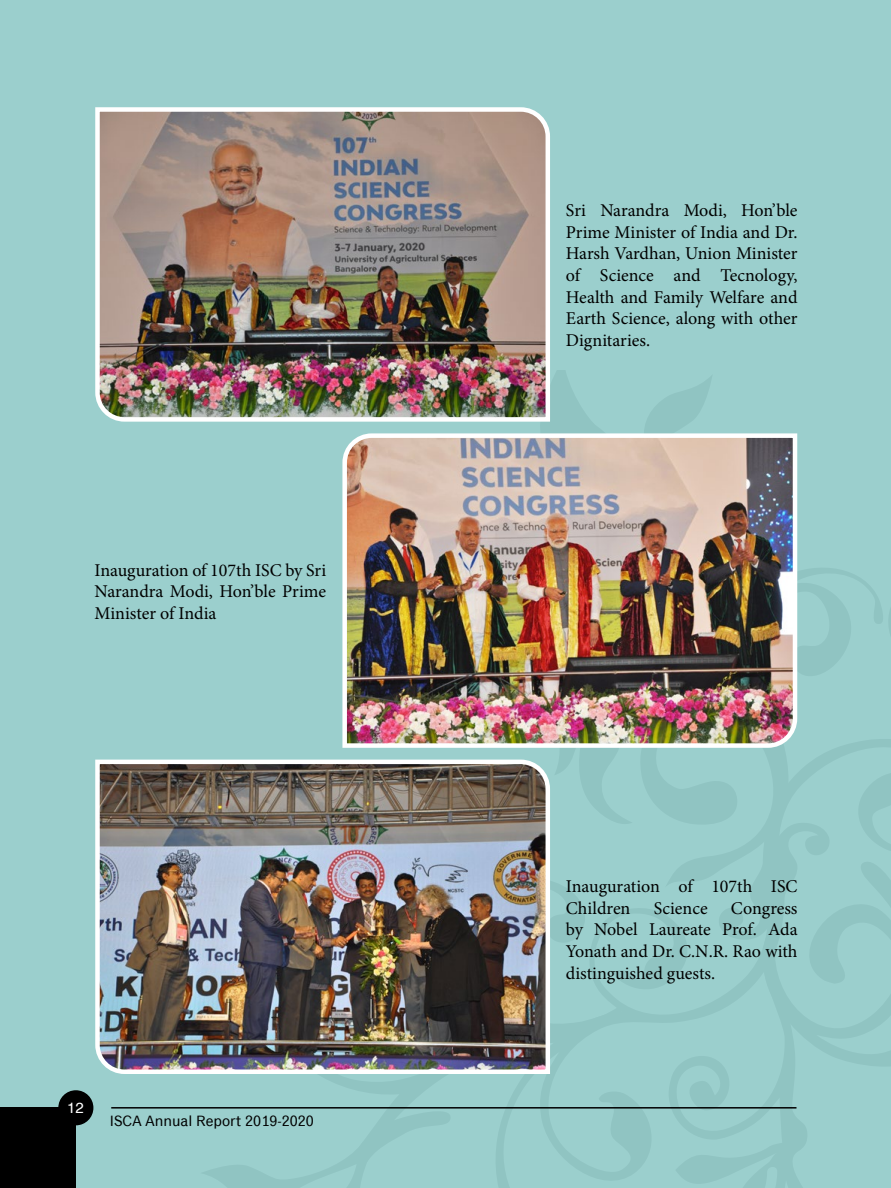
<style>
.page{position:relative;width:891px;height:1188px;background:#9bcfcd}
.page>*{position:absolute;margin:0;border:0;box-sizing:border-box;transform-origin:0 0}
.t1{font:18px/21.6px "Minion Pro";color:#000;text-align:justify}
.t2{font:15px "Classic Grotesque Pro";color:#000}
.t3{font:15px "Helvetica";color:#fff}
</style>
<div class="page">
<img style="left:95px;top:107px;width:457px;height:317px">
<img style="left:95px;top:759px;width:457px;height:317px">
<img style="left:342px;top:431px;width:458px;height:319px">
<div style="left:0;top:1108px;width:76px;height:80px;background:#000"></div>
<div style="left:59px;top:1091px;width:34px;height:34px;background:#000;border-radius:50%"></div>
<div style="left:58px;top:1090px;width:35px;height:35px;border:2px solid #000;border-radius:50%"></div>
<hr style="left:111px;top:1107px;width:685px;height:2px;background:#000">
<p class="t1" style="left:94px;top:559px;width:233px">Inauguration of 107th ISC by Sri Narandra Modi, Hon’ble Prime Minister of India</p>
<p class="t3" style="left:67px;top:1096px;width:18px">12</p>
<p class="t2" style="left:110px;top:1112px;width:205px">ISCA Annual Report 2019-2020</p>
<p class="t1" style="left:566px;top:200px;width:233px">Sri Narandra Modi, Hon’ble Prime Minister of India and Dr.<br>Harsh Vardhan, Union Minister of Science and Tecnology, Health and Family Welfare and Earth Science, along with other Dignitaries.</p>
<p class="t1" style="left:566px;top:876px;width:233px">Inauguration of 107th ISC<br>Children</p>
<p class="t1" style="left:566px;top:897px;width:233px;text-indent:165px">Congress by Nobel Laureate Prof. Ada Yonath and Dr. C.N.R. Rao with distinguished guests.</p>
<p class="t1" style="left:654px;top:897px;width:55px">Science</p>
</div>
